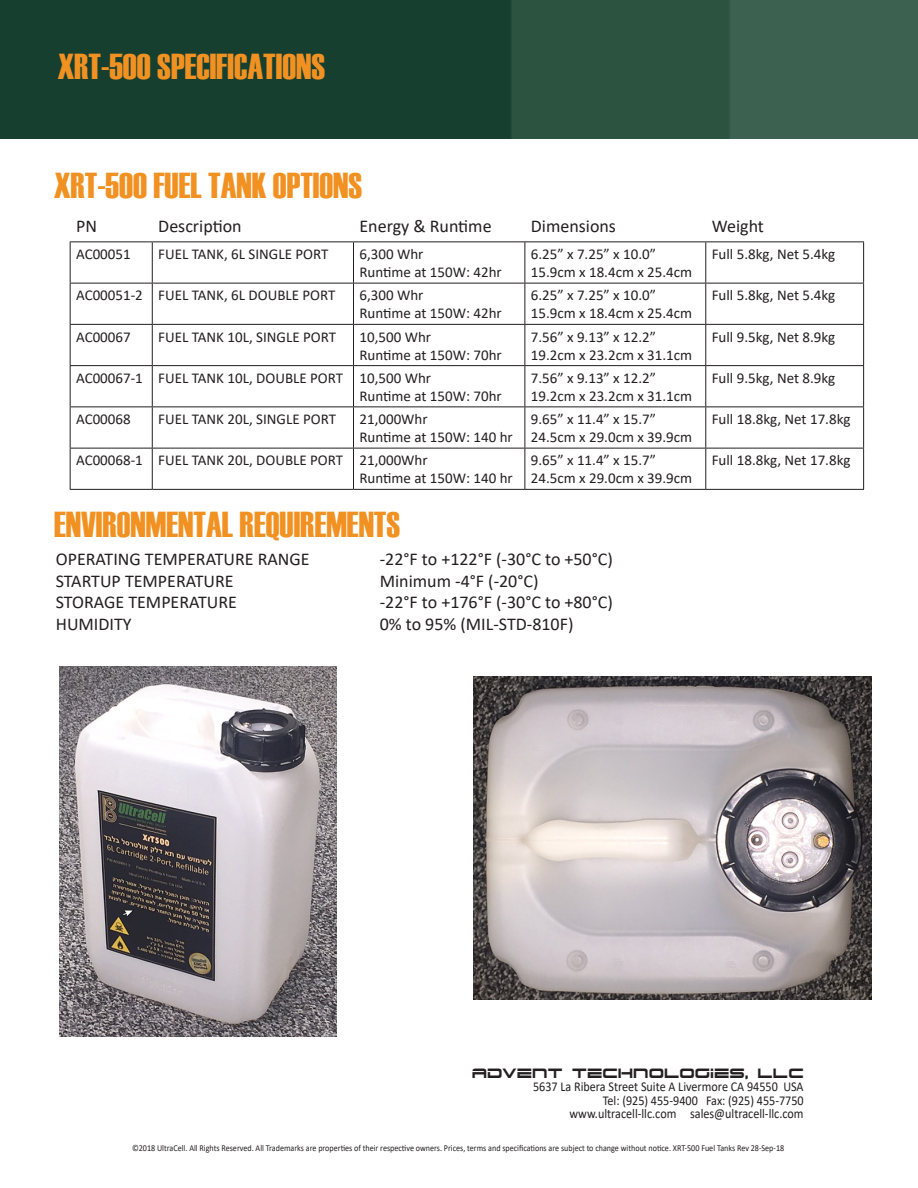
<style>
.page{position:relative;width:918px;height:1188px;background:#fff}
.page>*{position:absolute;margin:0;border:0;box-sizing:border-box;transform-origin:0 0}
.t1{font:36px "Haettenschweiler";color:#f19121}
.t2{font:18px "Calibri";color:#231f20}
.About{font:18px "Dodger";color:#231f20;scale:.9 1}
.t3{font:15px "Calibri";color:#231f20}
.About-2{font:13.5px "Calibri";color:#231f20;scale:.9 1}
.Body{font:9px "Calibri";color:#231f20;scale:.9 1}
</style>
<div class="page">
<img style="left:1px;top:0;width:917px;height:138px">
<img style="left:473px;top:676px;width:398px;height:323px">
<img style="left:60px;top:667px;width:276px;height:370px">
<hr style="left:70px;top:242px;width:1px;height:41px;background:#231f20">
<hr style="left:152px;top:242px;width:1px;height:41px;background:#231f20">
<hr style="left:353px;top:242px;width:1px;height:41px;background:#231f20">
<hr style="left:525px;top:242px;width:1px;height:41px;background:#231f20">
<hr style="left:705px;top:242px;width:1px;height:41px;background:#231f20">
<hr style="left:863px;top:242px;width:1px;height:41px;background:#231f20">
<hr style="left:70px;top:283px;width:82px;height:1px;background:#231f20">
<hr style="left:70px;top:283px;width:1px;height:41px;background:#231f20">
<hr style="left:152px;top:283px;width:202px;height:1px;background:#231f20">
<hr style="left:152px;top:283px;width:1px;height:41px;background:#231f20">
<hr style="left:354px;top:283px;width:171px;height:1px;background:#231f20">
<hr style="left:353px;top:283px;width:1px;height:41px;background:#231f20">
<hr style="left:525px;top:283px;width:181px;height:1px;background:#231f20">
<hr style="left:525px;top:283px;width:1px;height:41px;background:#231f20">
<hr style="left:706px;top:283px;width:158px;height:1px;background:#231f20">
<hr style="left:705px;top:283px;width:1px;height:41px;background:#231f20">
<hr style="left:863px;top:283px;width:1px;height:41px;background:#231f20">
<hr style="left:70px;top:324px;width:82px;height:1px;background:#231f20">
<hr style="left:70px;top:325px;width:1px;height:40px;background:#231f20">
<hr style="left:152px;top:324px;width:202px;height:1px;background:#231f20">
<hr style="left:152px;top:325px;width:1px;height:40px;background:#231f20">
<hr style="left:354px;top:324px;width:171px;height:1px;background:#231f20">
<hr style="left:353px;top:325px;width:1px;height:40px;background:#231f20">
<hr style="left:525px;top:324px;width:181px;height:1px;background:#231f20">
<hr style="left:525px;top:325px;width:1px;height:40px;background:#231f20">
<hr style="left:706px;top:324px;width:158px;height:1px;background:#231f20">
<hr style="left:705px;top:325px;width:1px;height:40px;background:#231f20">
<hr style="left:863px;top:325px;width:1px;height:40px;background:#231f20">
<hr style="left:70px;top:365px;width:82px;height:1px;background:#231f20">
<hr style="left:70px;top:366px;width:1px;height:40px;background:#231f20">
<hr style="left:152px;top:365px;width:202px;height:1px;background:#231f20">
<hr style="left:152px;top:366px;width:1px;height:40px;background:#231f20">
<hr style="left:354px;top:365px;width:171px;height:1px;background:#231f20">
<hr style="left:353px;top:366px;width:1px;height:40px;background:#231f20">
<hr style="left:525px;top:365px;width:181px;height:1px;background:#231f20">
<hr style="left:525px;top:366px;width:1px;height:40px;background:#231f20">
<hr style="left:706px;top:365px;width:158px;height:1px;background:#231f20">
<hr style="left:705px;top:366px;width:1px;height:40px;background:#231f20">
<hr style="left:863px;top:366px;width:1px;height:40px;background:#231f20">
<hr style="left:70px;top:406px;width:82px;height:1px;background:#231f20">
<hr style="left:70px;top:407px;width:1px;height:41px;background:#231f20">
<hr style="left:152px;top:406px;width:202px;height:1px;background:#231f20">
<hr style="left:152px;top:407px;width:1px;height:41px;background:#231f20">
<hr style="left:354px;top:406px;width:171px;height:1px;background:#231f20">
<hr style="left:353px;top:407px;width:1px;height:41px;background:#231f20">
<hr style="left:525px;top:406px;width:181px;height:1px;background:#231f20">
<hr style="left:525px;top:407px;width:1px;height:41px;background:#231f20">
<hr style="left:706px;top:406px;width:158px;height:1px;background:#231f20">
<hr style="left:705px;top:407px;width:1px;height:41px;background:#231f20">
<hr style="left:863px;top:407px;width:1px;height:41px;background:#231f20">
<hr style="left:70px;top:448px;width:82px;height:1px;background:#231f20">
<hr style="left:70px;top:448px;width:1px;height:41px;background:#231f20">
<hr style="left:152px;top:448px;width:202px;height:1px;background:#231f20">
<hr style="left:152px;top:448px;width:1px;height:41px;background:#231f20">
<hr style="left:354px;top:448px;width:171px;height:1px;background:#231f20">
<hr style="left:353px;top:448px;width:1px;height:41px;background:#231f20">
<hr style="left:525px;top:448px;width:181px;height:1px;background:#231f20">
<hr style="left:525px;top:448px;width:1px;height:41px;background:#231f20">
<hr style="left:706px;top:448px;width:158px;height:1px;background:#231f20">
<hr style="left:705px;top:448px;width:1px;height:41px;background:#231f20">
<hr style="left:863px;top:448px;width:1px;height:41px;background:#231f20">
<hr style="left:70px;top:489px;width:82px;height:1px;background:#231f20">
<hr style="left:152px;top:489px;width:202px;height:1px;background:#231f20">
<hr style="left:354px;top:489px;width:171px;height:1px;background:#231f20">
<hr style="left:525px;top:489px;width:181px;height:1px;background:#231f20">
<hr style="left:706px;top:489px;width:158px;height:1px;background:#231f20">
<hr style="left:70px;top:241px;width:82px;height:1px;background:#231f20">
<hr style="left:152px;top:241px;width:202px;height:1px;background:#231f20">
<hr style="left:354px;top:241px;width:171px;height:1px;background:#231f20">
<hr style="left:525px;top:241px;width:181px;height:1px;background:#231f20">
<hr style="left:706px;top:241px;width:158px;height:1px;background:#231f20">
<p class="t1" style="left:58px;top:42px;width:269px">XRT-500 SPECIFICATIONS</p>
<p class="t1" style="left:54px;top:161px;width:310px">XRT-500 FUEL TANK OPTIONS</p>
<p class="t2" style="left:76px;top:214px;width:22px">PN</p>
<p class="t2" style="left:158px;top:214px;width:85px">Description</p>
<p class="t2" style="left:360px;top:214px;width:134px">Energy &amp; Runtime</p>
<p class="t2" style="left:531px;top:214px;width:87px">Dimensions</p>
<p class="t2" style="left:712px;top:214px;width:54px">Weight</p>
<p class="t3" style="left:76px;top:244px;width:56px">AC00051</p>
<p class="t3" style="left:158px;top:244px;width:172px">FUEL TANK, 6L SINGLE PORT</p>
<p class="t3" style="left:360px;top:244px;width:66px">6,300 Whr</p>
<p class="t3" style="left:360px;top:262px;width:144px">Runtime at 150W: 42hr</p>
<p class="t3" style="left:531px;top:244px;width:127px">6.25” x 7.25” x 10.0”</p>
<p class="t3" style="left:531px;top:262px;width:163px">15.9cm x 18.4cm x 25.4cm</p>
<p class="t3" style="left:712px;top:244px;width:125px">Full 5.8kg, Net 5.4kg</p>
<p class="t3" style="left:76px;top:285px;width:68px">AC00051-2</p>
<p class="t3" style="left:158px;top:285px;width:179px">FUEL TANK, 6L DOUBLE PORT</p>
<p class="t3" style="left:360px;top:285px;width:66px">6,300 Whr</p>
<p class="t3" style="left:360px;top:303px;width:144px">Runtime at 150W: 42hr</p>
<p class="t3" style="left:531px;top:285px;width:127px">6.25” x 7.25” x 10.0”</p>
<p class="t3" style="left:531px;top:303px;width:163px">15.9cm x 18.4cm x 25.4cm</p>
<p class="t3" style="left:712px;top:285px;width:125px">Full 5.8kg, Net 5.4kg</p>
<p class="t3" style="left:76px;top:326px;width:56px">AC00067</p>
<p class="t3" style="left:158px;top:326px;width:179px">FUEL TANK 10L, SINGLE PORT</p>
<p class="t3" style="left:360px;top:326px;width:73px">10,500 Whr</p>
<p class="t3" style="left:360px;top:344px;width:144px">Runtime at 150W: 70hr</p>
<p class="t3" style="left:531px;top:326px;width:127px">7.56” x 9.13” x 12.2”</p>
<p class="t3" style="left:531px;top:344px;width:163px">19.2cm x 23.2cm x 31.1cm</p>
<p class="t3" style="left:712px;top:326px;width:125px">Full 9.5kg, Net 8.9kg</p>
<p class="t3" style="left:76px;top:367px;width:68px">AC00067-1</p>
<p class="t3" style="left:158px;top:367px;width:186px">FUEL TANK 10L, DOUBLE PORT</p>
<p class="t3" style="left:360px;top:367px;width:73px">10,500 Whr</p>
<p class="t3" style="left:360px;top:385px;width:144px">Runtime at 150W: 70hr</p>
<p class="t3" style="left:531px;top:367px;width:127px">7.56” x 9.13” x 12.2”</p>
<p class="t3" style="left:531px;top:385px;width:163px">19.2cm x 23.2cm x 31.1cm</p>
<p class="t3" style="left:712px;top:367px;width:125px">Full 9.5kg, Net 8.9kg</p>
<p class="t3" style="left:76px;top:409px;width:56px">AC00068</p>
<p class="t3" style="left:158px;top:409px;width:179px">FUEL TANK 20L, SINGLE PORT</p>
<p class="t3" style="left:360px;top:409px;width:70px">21,000Whr</p>
<p class="t3" style="left:360px;top:427px;width:155px">Runtime at 150W: 140 hr</p>
<p class="t3" style="left:531px;top:409px;width:127px">9.65” x 11.4” x 15.7”</p>
<p class="t3" style="left:531px;top:427px;width:163px">24.5cm x 29.0cm x 39.9cm</p>
<p class="t3" style="left:712px;top:409px;width:140px">Full 18.8kg, Net 17.8kg</p>
<p class="t3" style="left:76px;top:450px;width:68px">AC00068-1</p>
<p class="t3" style="left:158px;top:450px;width:186px">FUEL TANK 20L, DOUBLE PORT</p>
<p class="t3" style="left:360px;top:450px;width:70px">21,000Whr</p>
<p class="t3" style="left:360px;top:468px;width:155px">Runtime at 150W: 140 hr</p>
<p class="t3" style="left:531px;top:450px;width:127px">9.65” x 11.4” x 15.7”</p>
<p class="t3" style="left:531px;top:468px;width:163px">24.5cm x 29.0cm x 39.9cm</p>
<p class="t3" style="left:712px;top:450px;width:140px">Full 18.8kg, Net 17.8kg</p>
<p class="t1" style="left:54px;top:500px;width:348px">ENVIRONMENTAL REQUIREMENTS</p>
<p class="t2" style="left:56px;top:547px;width:255px">OPERATING TEMPERATURE RANGE</p>
<p class="t2" style="left:380px;top:547px;width:235px">-22°F to +122°F (-30°C to +50°C)</p>
<p class="t2" style="left:56px;top:568px;width:179px">STARTUP TEMPERATURE</p>
<p class="t2" style="left:380px;top:568px;width:160px">Minimum -4°F (-20°C)</p>
<p class="t2" style="left:56px;top:590px;width:183px">STORAGE TEMPERATURE</p>
<p class="t2" style="left:380px;top:590px;width:235px">-22°F to +176°F (-30°C to +80°C)</p>
<p class="t2" style="left:56px;top:612px;width:77px">HUMIDITY</p>
<p class="t2" style="left:380px;top:612px;width:195px">0% to 95% (MIL-STD-810F)</p>
<p class="About" style="left:472px;top:1065px;width:370px">ADVENT TECHNOLOGIES, LLC</p>
<p class="About-2" style="left:533px;top:1078px;width:302px">5637 La Ribera Street Suite A Livermore CA 94550 USA</p>
<p class="About-2" style="left:603px;top:1091px;width:225px">Tel: (925) 455-9400 Fax: (925) 455-7750</p>
<p class="About-2" style="left:570px;top:1105px;width:262px">www.ultracell-llc.com sales@ultracell-llc.com</p>
<p class="Body" style="left:132px;top:1142px;width:726px">©2018 UltraCell. All Rights Reserved. All Trademarks are properties of their respective owners. Prices, terms and specifications are subject to change without notice. XRT-500 Fuel Tanks Rev 28-Sep-18</p>
</div>
